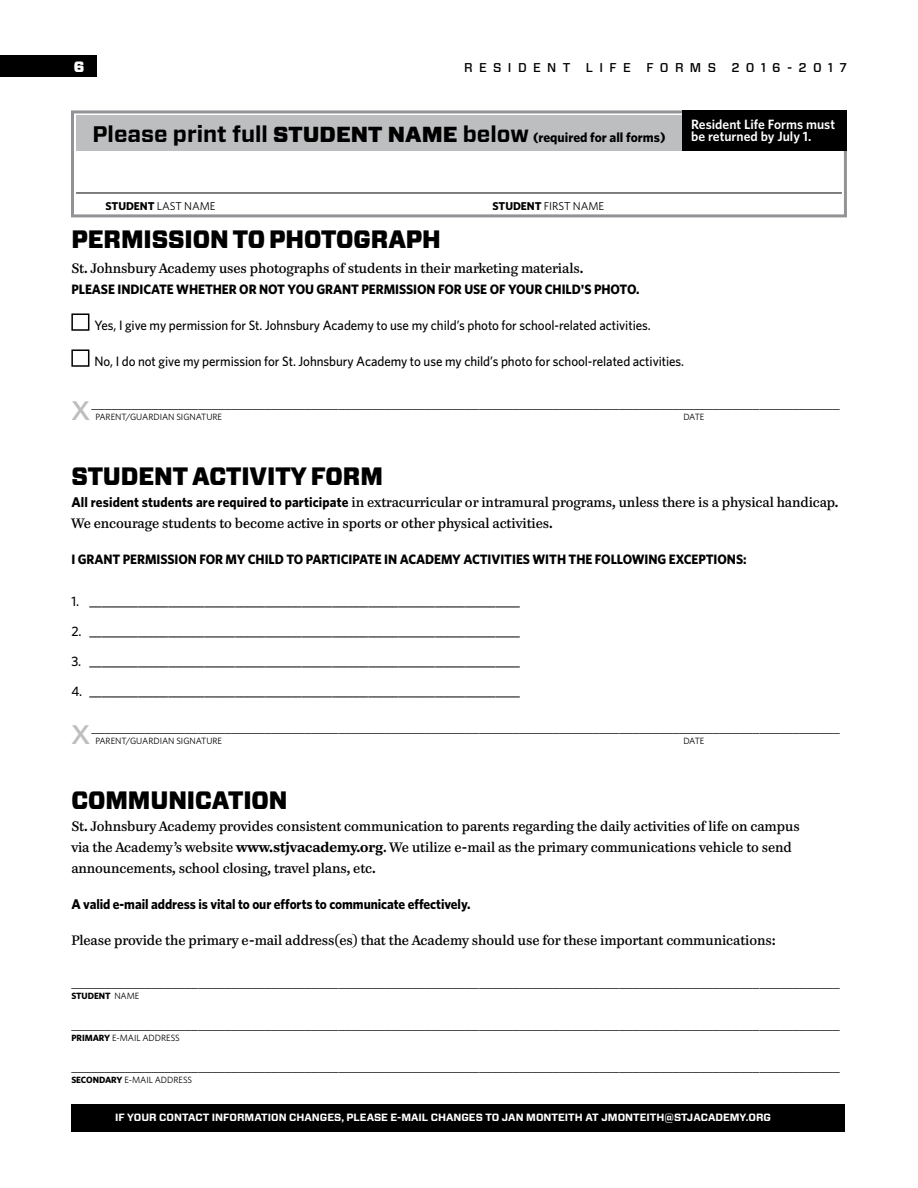
<style>
.page{position:relative;width:918px;height:1188px;background:#fff}
.page>*{position:absolute;margin:0;border:0;box-sizing:border-box;transform-origin:0 0}
.t1{font:36.3px "Helvetica Neue";color:#bcbec0}
.t2{font:900 25.2px "Forza";letter-spacing:-.005em;color:#000;scale:.93 1}
.t3{font:900 15px "Forza";color:#fff}
.t4{font:700 13.95px "Whitney";letter-spacing:-.005em;color:#000;scale:.95 1}
.t5{font:13.65px/21px "Paperback 9";letter-spacing:-.005em;color:#000;scale:.95 1}
.t6{font:13.65px "Myriad Pro";color:#000}
.t7{font:500 13.65px "Whitney";letter-spacing:-.005em;color:#000}
.t8{font:500 13.65px "Whitney";letter-spacing:-.005em;color:#000;scale:.95 1}
.t9{font:700 13.65px "Whitney";letter-spacing:-.005em;color:#000;scale:.95 1}
.t10{font:700 13.5px "Whitney";color:#000}
.t11{font:600 13.5px/12px "Whitney";color:#fff}
.t12{font:500 12.75px "Forza";letter-spacing:.5em;color:#000}
.t13{font:11.4px "Whitney";letter-spacing:-.005em;color:#000}
.t14{font:700 10.5px "Forza";color:#fff}
.t15{font:9.15px "Whitney";letter-spacing:-.005em;color:#000}
.t16{font:700 9.15px "Whitney";letter-spacing:-.005em;color:#000}
.s1{font-family:"Forza";font-size:22.5px}
.s2{font-family:"Forza";font-weight:900;font-size:21.75px}
.s3{font-weight:700}
.s4{font-family:"Whitney";font-weight:700;font-size:13.95px}
.s5{font-weight:400}
</style>
<div class="page">
<div style="left:0;top:56px;width:97px;height:21px;background:#000"></div>
<div style="left:71px;top:313px;width:18px;height:18px;border:2px solid #000"></div>
<div style="left:71px;top:349px;width:18px;height:18px;border:2px solid #000"></div>
<div style="left:76px;top:116px;width:766px;height:35px;background:#bcbec0"></div>
<hr style="left:76px;top:193px;width:766px;height:1px;background:#000">
<div style="left:71px;top:110px;width:776px;height:107px;border:3px solid #919396"></div>
<div style="left:682px;top:110px;width:165px;height:41px;background:#000"></div>
<div style="left:71px;top:1104px;width:774px;height:27px;background:#000"></div>
<p class="t3" style="left:74px;top:57px;width:12px">6</p>
<p class="t12" style="left:464px;top:59px;width:384px">RESIDENT LIFE FORMS 2016-2017</p>
<p class="t10" style="left:93px;top:129px;width:574px"><span class="s1">Please print full</span> <span class="s2">STUDENT NAME</span> <span class="s1">below</span> (required for all forms)</p>
<p class="t13" style="left:106px;top:198px;width:112px"><span class="s3">STUDENT</span> LAST NAME</p>
<p class="t13" style="left:493px;top:198px;width:113px"><span class="s3">STUDENT</span> FIRST NAME</p>
<p class="t11" style="left:691px;top:118px;width:145px">Resident Life Forms must be returned by July 1.</p>
<h2 class="t2" style="left:71px;top:223px;width:399px">PERMISSION TO PHOTOGRAPH</h2>
<p class="t5" style="left:71px;top:258px;width:540px">St. Johnsbury Academy uses photographs of students in their marketing materials.</p>
<p class="t9" style="left:71px;top:280px;width:600px">PLEASE INDICATE WHETHER OR NOT YOU GRANT PERMISSION FOR USE OF YOUR CHILD'S PHOTO.</p>
<p class="t8" style="left:95px;top:316px;width:587px">Yes, I give my permission for St. Johnsbury Academy to use my child’s photo for school-related activities.</p>
<p class="t8" style="left:94px;top:352px;width:622px">No, I do not give my permission for St. Johnsbury Academy to use my child’s photo for school-related activities.</p>
<h1 class="t1" style="left:71px;top:381px;width:20px">x</h1>
<p class="t6" style="left:91px;top:395px;width:750px">________________________________________________________________________________________________________________</p>
<p class="t15" style="left:95px;top:411px;width:128px">PARENT/GUARDIAN SIGNATURE</p>
<p class="t15" style="left:683px;top:411px;width:23px">DATE</p>
<h2 class="t2" style="left:71px;top:459px;width:337px">STUDENT ACTIVITY FORM</h2>
<p class="t5" style="left:71px;top:492px;width:809px"><span class="s4">All resident students are required to participate</span> in extracurricular or intramural programs, unless there is a physical handicap.<br>We encourage students to become active in sports or other physical activities.</p>
<p class="t9" style="left:71px;top:550px;width:712px">I GRANT PERMISSION FOR MY CHILD TO PARTICIPATE IN ACADEMY ACTIVITIES WITH THE FOLLOWING EXCEPTIONS:</p>
<p class="t7" style="left:71px;top:592px;width:450px">1. _______________________________________________________________________</p>
<p class="t7" style="left:71px;top:622px;width:450px">2. _______________________________________________________________________</p>
<p class="t7" style="left:71px;top:652px;width:450px">3. _______________________________________________________________________</p>
<p class="t7" style="left:71px;top:682px;width:450px">4. _______________________________________________________________________</p>
<h1 class="t1" style="left:71px;top:705px;width:20px">x</h1>
<p class="t6" style="left:91px;top:719px;width:750px">________________________________________________________________________________________________________________</p>
<p class="t15" style="left:95px;top:735px;width:128px">PARENT/GUARDIAN SIGNATURE</p>
<p class="t15" style="left:683px;top:735px;width:23px">DATE</p>
<h2 class="t2" style="left:71px;top:783px;width:234px">COMMUNICATION</h2>
<p class="t5" style="left:71px;top:816px;width:768px">St. Johnsbury Academy provides consistent communication to parents regarding the daily activities of life on campus via the Academy’s website <span class="s3">www.stjvacademy.org</span>. We utilize e-mail as the primary communications vehicle to send announcements, school closing, travel plans, etc.</p>
<p class="t4" style="left:71px;top:895px;width:422px">A valid e-mail address is vital to our efforts to communicate effectively.</p>
<p class="t5" style="left:71px;top:930px;width:743px">Please provide the primary e-mail address(es) that the Academy should use for these important communications:</p>
<p class="t6" style="left:71px;top:974px;width:770px">___________________________________________________________________________________________________________________</p>
<p class="t16" style="left:71px;top:990px;width:70px">STUDENT <span class="s5">NAME</span></p>
<p class="t6" style="left:71px;top:1016px;width:770px">___________________________________________________________________________________________________________________</p>
<p class="t15" style="left:71px;top:1032px;width:110px"><span class="s3">PRIMARY</span> E-MAIL ADDRESS</p>
<p class="t6" style="left:71px;top:1058px;width:770px">___________________________________________________________________________________________________________________</p>
<p class="t15" style="left:71px;top:1074px;width:122px"><span class="s3">SECONDARY</span> E-MAIL ADDRESS</p>
<p class="t14" style="left:115px;top:1110px;width:658px">IF YOUR CONTACT INFORMATION CHANGES, PLEASE E-MAIL CHANGES TO JAN MONTEITH AT JMONTEITH@STJACADEMY.ORG</p>
</div>
